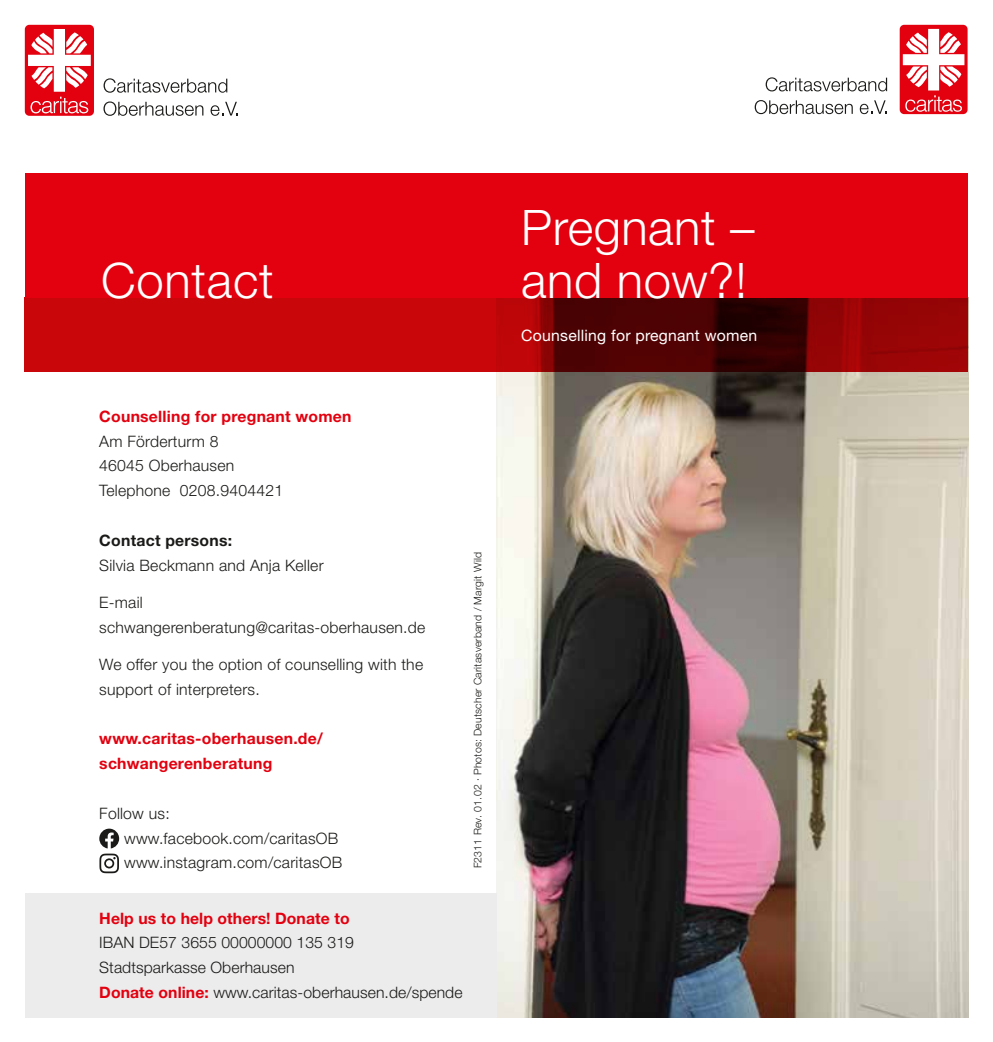
<style>
.page{position:relative;width:993px;height:1042px;background:#fff}
.page>*{position:absolute;margin:0;border:0;box-sizing:border-box;transform-origin:0 0}
.t1{font:300 49px "Helvetica Neue LT Pro";letter-spacing:.01em;color:#fff}
.t2{font:300 15.75px/24.8px "Helvetica Neue LT Pro";letter-spacing:.015em;color:#1a1a18}
.t3{font:700 15.75px/24.8px "Helvetica Neue LT Pro";letter-spacing:.015em;color:#e3000f}
.t4{font:15.75px "Helvetica Neue LT Pro";letter-spacing:.015em;color:#fff}
.t5{font:700 15.75px "Helvetica Neue LT Pro";letter-spacing:.015em;color:#1a1a18}
.t6{font:300 10.5px "Helvetica Neue LT Pro";letter-spacing:.015em;color:#1a1a18}
.s1{font-weight:700;color:#e3000f}
</style>
<div class="page">
<img style="left:496px;top:372px;width:471px;height:645px">
<svg style="left:25px;top:298px;width:942px;height:74px;background:#9a0507"></svg>
<div style="left:496px;top:174px;width:471px;height:124px;background:#e3000f"></div>
<div style="left:25px;top:174px;width:471px;height:124px;background:#e3000f"></div>
<div style="left:25px;top:893px;width:471px;height:124px;background:#ececed"></div>
<div style="left:899px;top:25px;width:68px;height:89px;background:#e3000f;border-radius:4px"></div>
<svg style="left:902px;top:29px;width:62px;height:83px"></svg>
<svg style="left:765px;top:77px;width:121px;height:14px"></svg>
<svg style="left:754px;top:100px;width:98px;height:14px"></svg>
<svg style="left:859px;top:100px;width:27px;height:14px"></svg>
<div style="left:25px;top:25px;width:69px;height:91px;background:#e3000f;border-radius:5px"></div>
<svg style="left:28px;top:29px;width:63px;height:84px"></svg>
<svg style="left:103px;top:78px;width:124px;height:15px"></svg>
<svg style="left:103px;top:101px;width:100px;height:15px"></svg>
<svg style="left:210px;top:102px;width:28px;height:14px"></svg>
<svg style="left:99px;top:828px;width:20px;height:45px"></svg>
<h1 class="t1" style="left:521px;top:198px;width:235px">Pregnant –</h1>
<h1 class="t1" style="left:101px;top:250px;width:174px">Contact</h1>
<h1 class="t1" style="left:521px;top:250px;width:227px">and now?!</h1>
<p class="t4" style="left:521px;top:325px;width:237px">Counselling for pregnant women</p>
<p class="t3" style="left:99px;top:403px;width:254px">Counselling for pregnant women</p>
<p class="t2" style="left:99px;top:428px;width:185px">Am Förderturm 8<br>46045 Oberhausen<br>Telephone 0208.9404421</p>
<p class="t5" style="left:99px;top:530px;width:134px">Contact persons:</p>
<p class="t2" style="left:99px;top:552px;width:226px">Silvia Beckmann and Anja Keller</p>
<p class="t2" style="left:99px;top:589px;width:327px">E-mail schwangerenberatung@caritas-oberhausen.de</p>
<p class="t2" style="left:99px;top:651px;width:325px">We offer you the option of counselling with the support of interpreters.</p>
<p class="t3" style="left:99px;top:726px;width:225px">www.caritas-oberhausen.de/ schwangerenberatung</p>
<p class="t2" style="left:124px;top:800px;width:219px;text-indent:-25px">Follow us: www.facebook.com/caritasOB www.instagram.com/caritasOB</p>
<p class="t6" style="left:471px;top:868px;width:318px;rotate:-90deg">F2311 Rev. 01.02 · Photos: Deutscher Caritasverband / Margit Wild</p>
<p class="t3" style="left:99px;top:905px;width:252px">Help us to help others! Donate to</p>
<p class="t2" style="left:99px;top:930px;width:365px">IBAN DE57 3655 00000000 135 319<br>Stadtsparkasse Oberhausen<br><span class="s1">Donate online:</span> www.caritas-oberhausen.de/spende</p>
</div>
